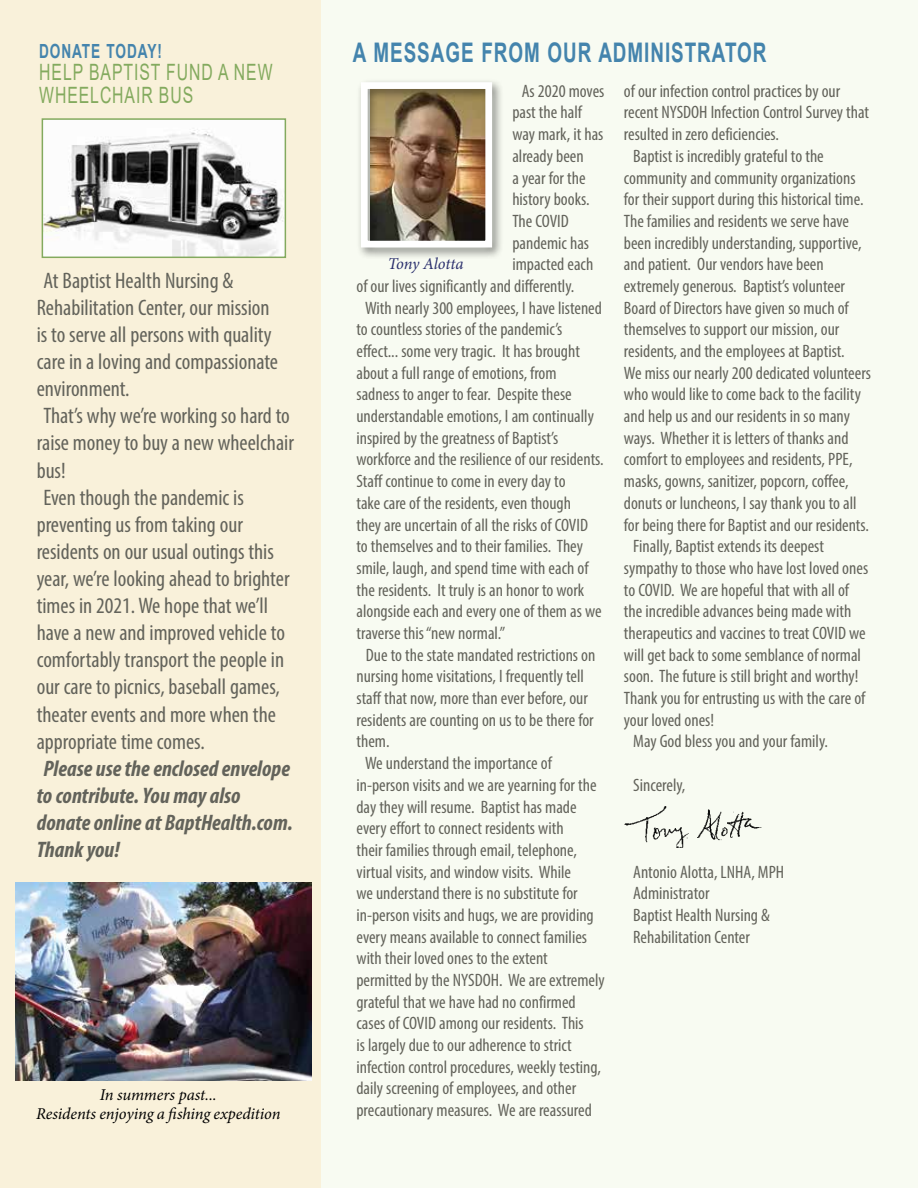
<style>
.page{position:relative;width:918px;height:1188px;background:#fff}
.page>*{position:absolute;margin:0;border:0;box-sizing:border-box;transform-origin:0 0}
.t1{font:700 27px "Arial";letter-spacing:.05em;color:#4484ad;scale:.7 1}
.t2{font:condensed 22.5px "Myriad Pro";color:#63635b}
.t3{font:italic 700 condensed 22.5px/27.2px "Myriad Pro";color:#63635b}
.t4{font:22.5px/22.5px "Arial";letter-spacing:.06em;color:#83aa5e;scale:.7 1}
.t5{font:700 19.5px "Arial";letter-spacing:.07em;color:#4484ad;scale:.7 1}
.t6{font:condensed 18px/21.8px "Myriad Pro";color:#63635b}
.t7{font:italic 16.5px/19.8px "Minion Pro";letter-spacing:-.01em;color:#000;text-align:center}
.t8{font:italic 16.5px "Minion Pro";letter-spacing:-.01em;color:#292e6c}
</style>
<div class="page">
<div style="left:319px;top:0;width:599px;height:1188px;background:#f8fbf2"></div>
<div style="left:0;top:0;width:320px;height:1188px;background:#f9f1da"></div>
<div style="left:356px;top:78px;width:148px;height:181px;background:#000;opacity:.45"></div>
<div style="left:361px;top:82px;width:131px;height:166px;border:7px solid #fff"></div>
<img style="left:624px;top:806px;width:137px;height:42px">
<img style="left:15px;top:882px;width:296px;height:198px">
<img style="left:45px;top:121px;width:238px;height:134px">
<div style="left:42px;top:118px;width:244px;height:140px;border:2px solid #83aa5e"></div>
<p class="t5" style="left:39px;top:37px;width:177px">DONATE TODAY!</p>
<p class="t4" style="left:39px;top:61px;width:335px">HELP BAPTIST FUND A NEW<br>WHEELCHAIR BUS</p>
<p class="t2" style="left:43px;top:267px;width:192px">At Baptist Health Nursing &amp;</p>
<p class="t2" style="left:37px;top:294px;width:234px">Rehabilitation Center, our mission</p>
<p class="t2" style="left:37px;top:321px;width:236px">is to serve all persons with quality</p>
<p class="t2" style="left:37px;top:348px;width:243px">care in a loving and compassionate</p>
<p class="t2" style="left:37px;top:375px;width:94px">environment.</p>
<p class="t2" style="left:43px;top:402px;width:248px">That’s why we’re working so hard to</p>
<p class="t2" style="left:37px;top:429px;width:259px">raise money to buy a new wheelchair</p>
<p class="t2" style="left:37px;top:456px;width:31px">bus!</p>
<p class="t2" style="left:43px;top:484px;width:202px">Even though the pandemic is</p>
<p class="t2" style="left:37px;top:511px;width:208px">preventing us from taking our</p>
<p class="t2" style="left:37px;top:538px;width:239px">residents on our usual outings this</p>
<p class="t2" style="left:37px;top:565px;width:254px">year, we’re looking ahead to brighter</p>
<p class="t2" style="left:37px;top:592px;width:233px">times in 2021. We hope that we’ll</p>
<p class="t2" style="left:37px;top:619px;width:250px">have a new and improved vehicle to</p>
<p class="t2" style="left:37px;top:646px;width:249px">comfortably transport the people in</p>
<p class="t2" style="left:37px;top:673px;width:245px">our care to picnics, baseball games,</p>
<p class="t2" style="left:37px;top:700px;width:241px">theater events and more when the</p>
<p class="t2" style="left:37px;top:728px;width:170px">appropriate time comes.</p>
<p class="t3" style="left:37px;top:754px;width:258px;text-indent:7px">Please use the enclosed envelope to contribute. You may also donate online at BaptHealth.com.<br>Thank you!</p>
<p class="t7" style="left:36px;top:1084px;width:246px">In summers past...<br>Residents enjoying a fishing expedition</p>
<h1 class="t1" style="left:353px;top:33px;width:592px">A MESSAGE FROM OUR ADMINISTRATOR</h1>
<p class="t6" style="left:522px;top:80px;width:84px">As 2020 moves</p>
<p class="t6" style="left:512px;top:101px;width:71px">past the half</p>
<p class="t6" style="left:512px;top:123px;width:93px">way mark, it has</p>
<p class="t6" style="left:512px;top:145px;width:73px">already been</p>
<p class="t6" style="left:512px;top:166px;width:75px">a year for the</p>
<p class="t6" style="left:512px;top:188px;width:79px">history books.</p>
<p class="t6" style="left:512px;top:210px;width:58px">The COVID</p>
<p class="t6" style="left:512px;top:232px;width:78px">pandemic has</p>
<p class="t6" style="left:512px;top:253px;width:83px">impacted each</p>
<p class="t6" style="left:356px;top:275px;width:219px">of our lives significantly and differently.</p>
<p class="t6" style="left:365px;top:297px;width:238px">With nearly 300 employees, I have listened</p>
<p class="t6" style="left:356px;top:318px;width:207px">to countless stories of the pandemic’s</p>
<p class="t6" style="left:356px;top:340px;width:225px">effect... some very tragic. It has brought</p>
<p class="t6" style="left:356px;top:362px;width:202px">about a full range of emotions, from</p>
<p class="t6" style="left:356px;top:383px;width:217px">sadness to anger to fear. Despite these</p>
<p class="t6" style="left:356px;top:405px;width:239px">understandable emotions, I am continually</p>
<p class="t6" style="left:356px;top:427px;width:203px">inspired by the greatness of Baptist’s</p>
<p class="t6" style="left:356px;top:448px;width:249px">workforce and the resilience of our residents.</p>
<p class="t6" style="left:356px;top:470px;width:211px">Staff continue to come in every day to</p>
<p class="t6" style="left:356px;top:492px;width:216px">take care of the residents, even though</p>
<p class="t6" style="left:356px;top:514px;width:233px">they are uncertain of all the risks of COVID</p>
<p class="t6" style="left:356px;top:535px;width:228px">to themselves and to their families. They</p>
<p class="t6" style="left:356px;top:557px;width:234px">smile, laugh, and spend time with each of</p>
<p class="t6" style="left:356px;top:579px;width:229px">the residents. It truly is an honor to work</p>
<p class="t6" style="left:356px;top:600px;width:247px">alongside each and every one of them as we</p>
<p class="t6" style="left:356px;top:622px;width:150px">traverse this “new normal.”</p>
<p class="t6" style="left:366px;top:644px;width:231px">Due to the state mandated restrictions on</p>
<p class="t6" style="left:356px;top:665px;width:229px">nursing home visitations, I frequently tell</p>
<p class="t6" style="left:356px;top:687px;width:233px">staff that now, more than ever before, our</p>
<p class="t6" style="left:356px;top:709px;width:239px">residents are counting on us to be there for</p>
<p class="t6" style="left:356px;top:730px;width:35px">them.</p>
<p class="t6" style="left:365px;top:752px;width:188px">We understand the importance of</p>
<p class="t6" style="left:356px;top:774px;width:242px">in-person visits and we are yearning for the</p>
<p class="t6" style="left:356px;top:795px;width:222px">day they will resume. Baptist has made</p>
<p class="t6" style="left:356px;top:817px;width:209px">every effort to connect residents with</p>
<p class="t6" style="left:356px;top:839px;width:222px">their families through email, telephone,</p>
<p class="t6" style="left:356px;top:861px;width:216px">virtual visits, and window visits. While</p>
<p class="t6" style="left:356px;top:882px;width:223px">we understand there is no substitute for</p>
<p class="t6" style="left:356px;top:904px;width:239px">in-person visits and hugs, we are providing</p>
<p class="t6" style="left:356px;top:926px;width:232px">every means available to connect families</p>
<p class="t6" style="left:356px;top:947px;width:193px">with their loved ones to the extent</p>
<p class="t6" style="left:356px;top:969px;width:250px">permitted by the NYSDOH. We are extremely</p>
<p class="t6" style="left:356px;top:991px;width:221px">grateful that we have had no confirmed</p>
<p class="t6" style="left:356px;top:1012px;width:229px">cases of COVID among our residents. This</p>
<p class="t6" style="left:356px;top:1034px;width:217px">is largely due to our adherence to strict</p>
<p class="t6" style="left:356px;top:1056px;width:246px">infection control procedures, weekly testing,</p>
<p class="t6" style="left:356px;top:1077px;width:221px">daily screening of employees, and other</p>
<p class="t6" style="left:356px;top:1099px;width:237px">precautionary measures. We are reassured</p>
<p class="t6" style="left:624px;top:80px;width:218px">of our infection control practices by our</p>
<p class="t6" style="left:624px;top:101px;width:247px">recent NYSDOH Infection Control Survey that</p>
<p class="t6" style="left:624px;top:123px;width:157px">resulted in zero deficiencies.</p>
<p class="t6" style="left:633px;top:145px;width:192px">Baptist is incredibly grateful to the</p>
<p class="t6" style="left:624px;top:166px;width:233px">community and community organizations</p>
<p class="t6" style="left:624px;top:188px;width:241px">for their support during this historical time.</p>
<p class="t6" style="left:624px;top:210px;width:227px">The families and residents we serve have</p>
<p class="t6" style="left:624px;top:232px;width:239px">been incredibly understanding, supportive,</p>
<p class="t6" style="left:624px;top:253px;width:201px">and patient. Our vendors have been</p>
<p class="t6" style="left:624px;top:275px;width:223px">extremely generous. Baptist’s volunteer</p>
<p class="t6" style="left:624px;top:297px;width:226px">Board of Directors have given so much of</p>
<p class="t6" style="left:624px;top:318px;width:217px">themselves to support our mission, our</p>
<p class="t6" style="left:624px;top:340px;width:222px">residents, and the employees at Baptist.</p>
<p class="t6" style="left:624px;top:362px;width:249px">We miss our nearly 200 dedicated volunteers</p>
<p class="t6" style="left:624px;top:383px;width:239px">who would like to come back to the facility</p>
<p class="t6" style="left:624px;top:405px;width:228px">and help us and our residents in so many</p>
<p class="t6" style="left:624px;top:427px;width:226px">ways. Whether it is letters of thanks and</p>
<p class="t6" style="left:624px;top:448px;width:230px">comfort to employees and residents, PPE,</p>
<p class="t6" style="left:624px;top:470px;width:226px">masks, gowns, sanitizer, popcorn, coffee,</p>
<p class="t6" style="left:624px;top:492px;width:234px">donuts or luncheons, I say thank you to all</p>
<p class="t6" style="left:624px;top:514px;width:247px">for being there for Baptist and our residents.</p>
<p class="t6" style="left:633px;top:535px;width:192px">Finally, Baptist extends its deepest</p>
<p class="t6" style="left:624px;top:557px;width:246px">sympathy to those who have lost loved ones</p>
<p class="t6" style="left:624px;top:579px;width:227px">to COVID. We are hopeful that with all of</p>
<p class="t6" style="left:624px;top:600px;width:229px">the incredible advances being made with</p>
<p class="t6" style="left:624px;top:622px;width:243px">therapeutics and vaccines to treat COVID we</p>
<p class="t6" style="left:624px;top:644px;width:239px">will get back to some semblance of normal</p>
<p class="t6" style="left:624px;top:665px;width:236px">soon. The future is still bright and worthy!</p>
<p class="t6" style="left:624px;top:687px;width:243px">Thank you for entrusting us with the care of</p>
<p class="t6" style="left:624px;top:709px;width:92px">your loved ones!</p>
<p class="t6" style="left:633px;top:730px;width:196px">May God bless you and your family.</p>
<p class="t6" style="left:633px;top:774px;width:54px">Sincerely,</p>
<p class="t8" style="left:388px;top:253px;width:77px">Tony Alotta</p>
<p class="t6" style="left:633px;top:861px;width:152px">Antonio Alotta, LNHA, MPH<br>Administrator<br>Baptist Health Nursing &amp;<br>Rehabilitation Center</p>
</div>
